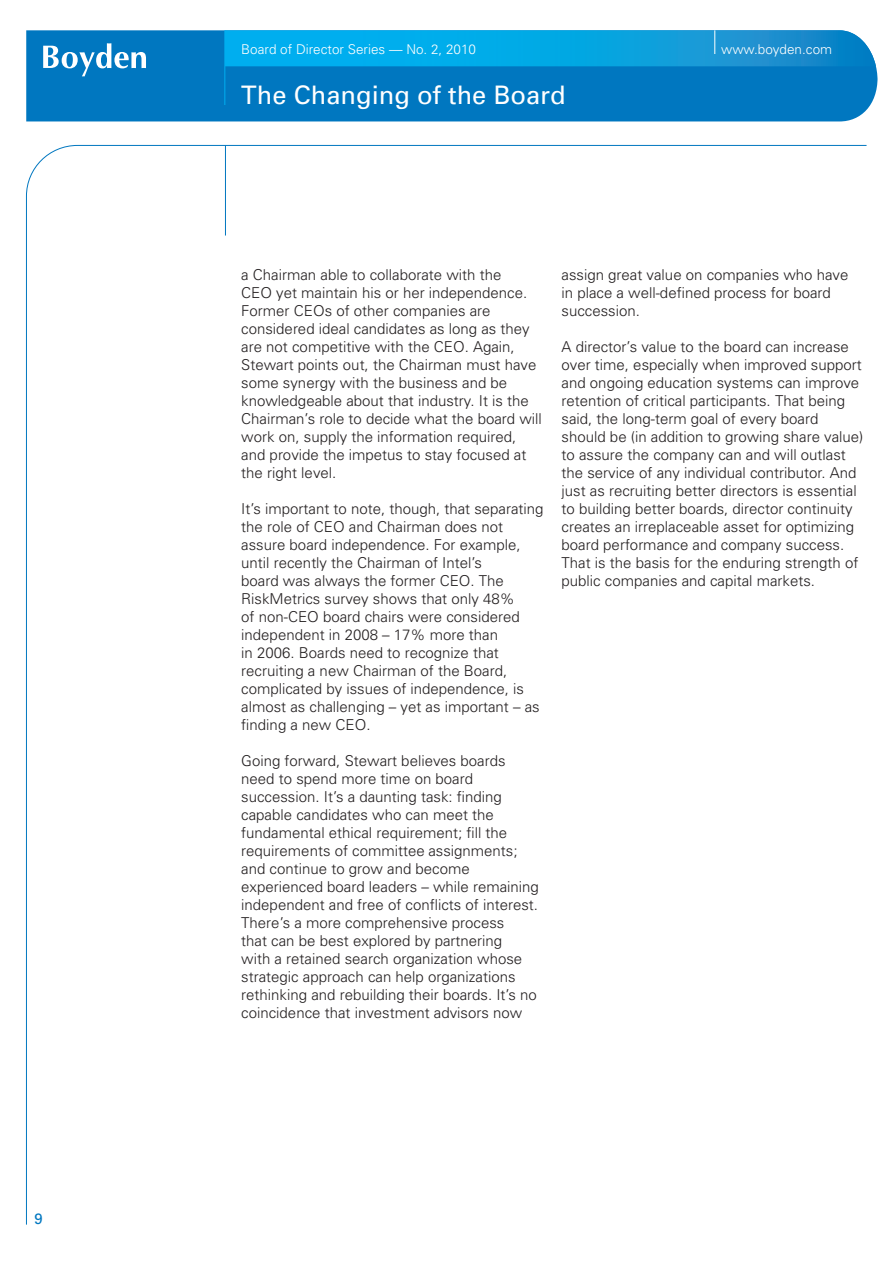
<style>
.page{position:relative;width:893px;height:1263px;background:#fff}
.page>*{position:absolute;margin:0;border:0;box-sizing:border-box;transform-origin:0 0}
.t1{font:25.5px "Univers";color:#fff}
.t2{font:300 15px/18px "Univers";color:#231f20}
.t3{font:15px "Univers";color:#0077c0}
.t4{font:300 13.5px "Univers";color:#fff}
</style>
<div class="page">
<hr style="left:225px;top:146px;width:1px;height:90px;background:#0077c0">
<div style="left:26px;top:30px;width:852px;height:91px;background:#0077c0"></div>
<hr style="left:224px;top:30px;width:1px;height:75px;background:#00aeef">
<svg style="left:225px;top:30px;width:651px;height:36px;background:#0ca3e1"></svg>
<svg style="left:43px;top:43px;width:103px;height:33px"></svg>
<p class="t3" style="left:34px;top:1210px;width:10px">9</p>
<p class="t4" style="left:241px;top:41px;width:236px">Board of Director Series — No. 2, 2010</p>
<p class="t4" style="left:721px;top:41px;width:113px">www.boyden.com</p>
<h1 class="t1" style="left:241px;top:81px;width:326px">The Changing of the Board</h1>
<p class="t2" style="left:241px;top:266px;width:302px">a Chairman able to collaborate with the<br>CEO yet maintain his or her independence.<br>Former CEOs of other companies are considered ideal candidates as long as they are not competitive with the CEO. Again, Stewart points out, the Chairman must have some synergy with the business and be knowledgeable about that industry. It is the Chairman’s role to decide what the board will work on, supply the information required, and provide the impetus to stay focused at the right level.</p>
<p class="t2" style="left:241px;top:500px;width:304px">It’s important to note, though, that separating the role of CEO and Chairman does not assure board independence. For example, until recently the Chairman of Intel’s<br>board was always the former CEO. The RiskMetrics survey shows that only 48%<br>of non-CEO board chairs were considered independent in 2008 – 17% more than<br>in 2006. Boards need to recognize that recruiting a new Chairman of the Board, complicated by issues of independence, is almost as challenging – yet as important – as finding a new CEO.</p>
<p class="t2" style="left:241px;top:752px;width:299px">Going forward, Stewart believes boards need to spend more time on board succession. It’s a daunting task: finding capable candidates who can meet the fundamental ethical requirement; fill the requirements of committee assignments; and continue to grow and become experienced board leaders – while remaining independent and free of conflicts of interest.<br>There’s a more comprehensive process<br>that can be best explored by partnering<br>with a retained search organization whose strategic approach can help organizations rethinking and rebuilding their boards. It’s no coincidence that investment advisors now</p>
<p class="t2" style="left:562px;top:266px;width:288px">assign great value on companies who have in place a well-defined process for board succession.</p>
<p class="t2" style="left:562px;top:338px;width:303px">A director’s value to the board can increase over time, especially when improved support and ongoing education systems can improve retention of critical participants. That being said, the long-term goal of every board should be (in addition to growing share value) to assure the company can and will outlast the service of any individual contributor. And just as recruiting better directors is essential to building better boards, director continuity creates an irreplaceable asset for optimizing board performance and company success.<br>That is the basis for the enduring strength of public companies and capital markets.</p>
</div>
